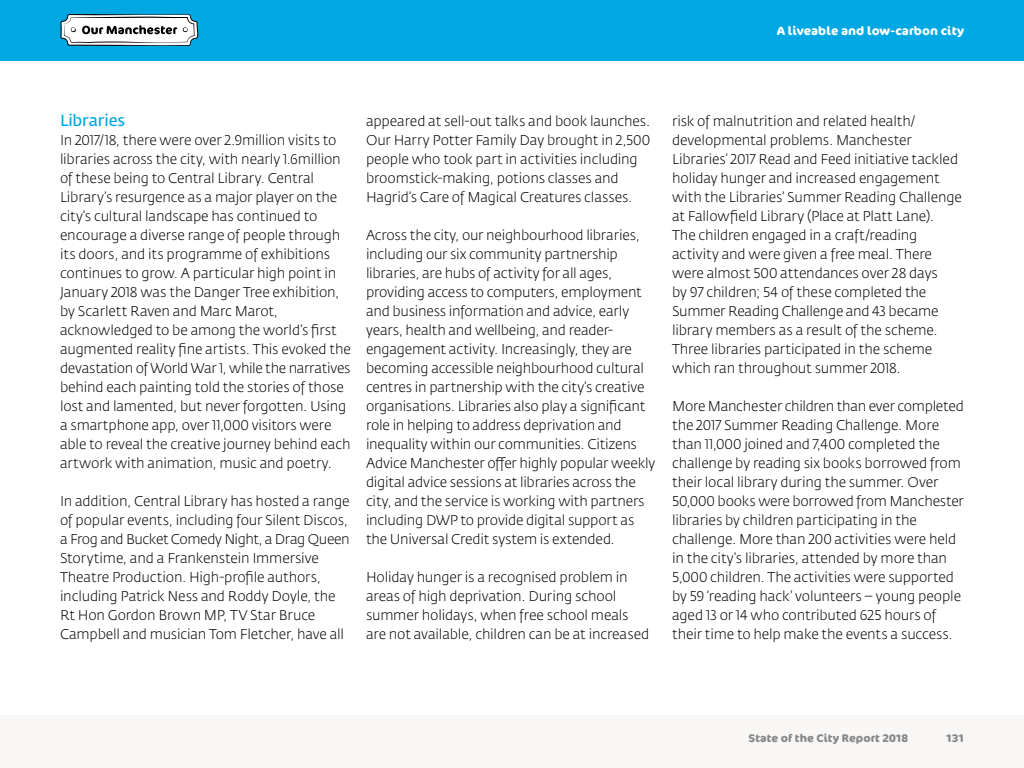
<style>
.page{position:relative;width:1024px;height:768px;background:#fff}
.page>*{position:absolute;margin:0;border:0;box-sizing:border-box;transform-origin:0 0}
.t1{font:600 16px "Fedra Sans Std";letter-spacing:-.005em;color:#00a8e3}
.t2{font:300 14px/19px "Fedra Sans Std";letter-spacing:-.01em;color:#000}
.t3{font:700 12px "Cocon";letter-spacing:.005em;color:#fff}
.t4{font:700 11px "Cocon";letter-spacing:.01em;color:#878787}
</style>
<div class="page">
<div style="left:0;top:0;width:1024px;height:60px;background:#00a8e3"></div>
<div style="left:0;top:715px;width:1024px;height:53px;background:#f8f7f6"></div>
<svg style="left:60px;top:14px;width:139px;height:32px;background:#bac4c8"></svg>
<p class="t3" style="left:777px;top:23px;width:188px">A liveable and low-carbon city</p>
<p class="t1" style="left:60px;top:111px;width:67px">Libraries</p>
<p class="t2" style="left:60px;top:131px;width:292px">In 2017/18, there were over 2.9million visits to libraries across the city, with nearly 1.6million of these being to Central Library. Central Library’s resurgence as a major player on the city’s cultural landscape has continued to encourage a diverse range of people through its doors, and its programme of exhibitions continues to grow. A particular high point in January 2018 was the Danger Tree exhibition, by Scarlett Raven and Marc Marot, acknowledged to be among the world’s first augmented reality fine artists. This evoked the devastation of World War 1, while the narratives behind each painting told the stories of those lost and lamented, but never forgotten. Using a smartphone app, over 11,000 visitors were able to reveal the creative journey behind each artwork with animation, music and poetry.</p>
<p class="t2" style="left:60px;top:492px;width:291px">In addition, Central Library has hosted a range of popular events, including four Silent Discos, a Frog and Bucket Comedy Night, a Drag Queen Storytime, and a Frankenstein Immersive Theatre Production. High-profile authors, including Patrick Ness and Roddy Doyle, the Rt Hon Gordon Brown MP, TV Star Bruce Campbell and musician Tom Fletcher, have all</p>
<p class="t2" style="left:366px;top:112px;width:286px">appeared at sell-out talks and book launches.<br>Our Harry Potter Family Day brought in 2,500 people who took part in activities including broomstick-making, potions classes and Hagrid’s Care of Magical Creatures classes.</p>
<p class="t2" style="left:366px;top:226px;width:291px">Across the city, our neighbourhood libraries, including our six community partnership libraries, are hubs of activity for all ages, providing access to computers, employment and business information and advice, early years, health and wellbeing, and reader&shy;engagement activity. Increasingly, they are becoming accessible neighbourhood cultural centres in partnership with the city’s creative organisations. Libraries also play a significant role in helping to address deprivation and inequality within our communities. Citizens Advice Manchester offer highly popular weekly digital advice sessions at libraries across the city, and the service is working with partners including DWP to provide digital support as the Universal Credit system is extended.</p>
<p class="t2" style="left:366px;top:568px;width:285px">Holiday hunger is a recognised problem in areas of high deprivation. During school summer holidays, when free school meals are not available, children can be at increased</p>
<p class="t2" style="left:672px;top:112px;width:291px">risk of malnutrition and related health/ developmental problems. Manchester Libraries’ 2017 Read and Feed initiative tackled holiday hunger and increased engagement with the Libraries’ Summer Reading Challenge at Fallowfield Library (Place at Platt Lane).<br>The children engaged in a craft/reading activity and were given a free meal. There were almost 500 attendances over 28 days<br>by 97 children; 54 of these completed the Summer Reading Challenge and 43 became library members as a result of the scheme.<br>Three libraries participated in the scheme which ran throughout summer 2018.</p>
<p class="t2" style="left:672px;top:397px;width:293px">More Manchester children than ever completed the 2017 Summer Reading Challenge. More than 11,000 joined and 7,400 completed the challenge by reading six books borrowed from their local library during the summer. Over 50,000 books were borrowed from Manchester libraries by children participating in the challenge. More than 200 activities were held in the city’s libraries, attended by more than 5,000 children. The activities were supported by 59 ‘reading hack’ volunteers – young people aged 13 or 14 who contributed 625 hours of their time to help make the events a success.</p>
<p class="t4" style="left:749px;top:732px;width:161px">State of the City Report 2018</p>
<p class="t4" style="left:946px;top:732px;width:19px">131</p>
</div>
